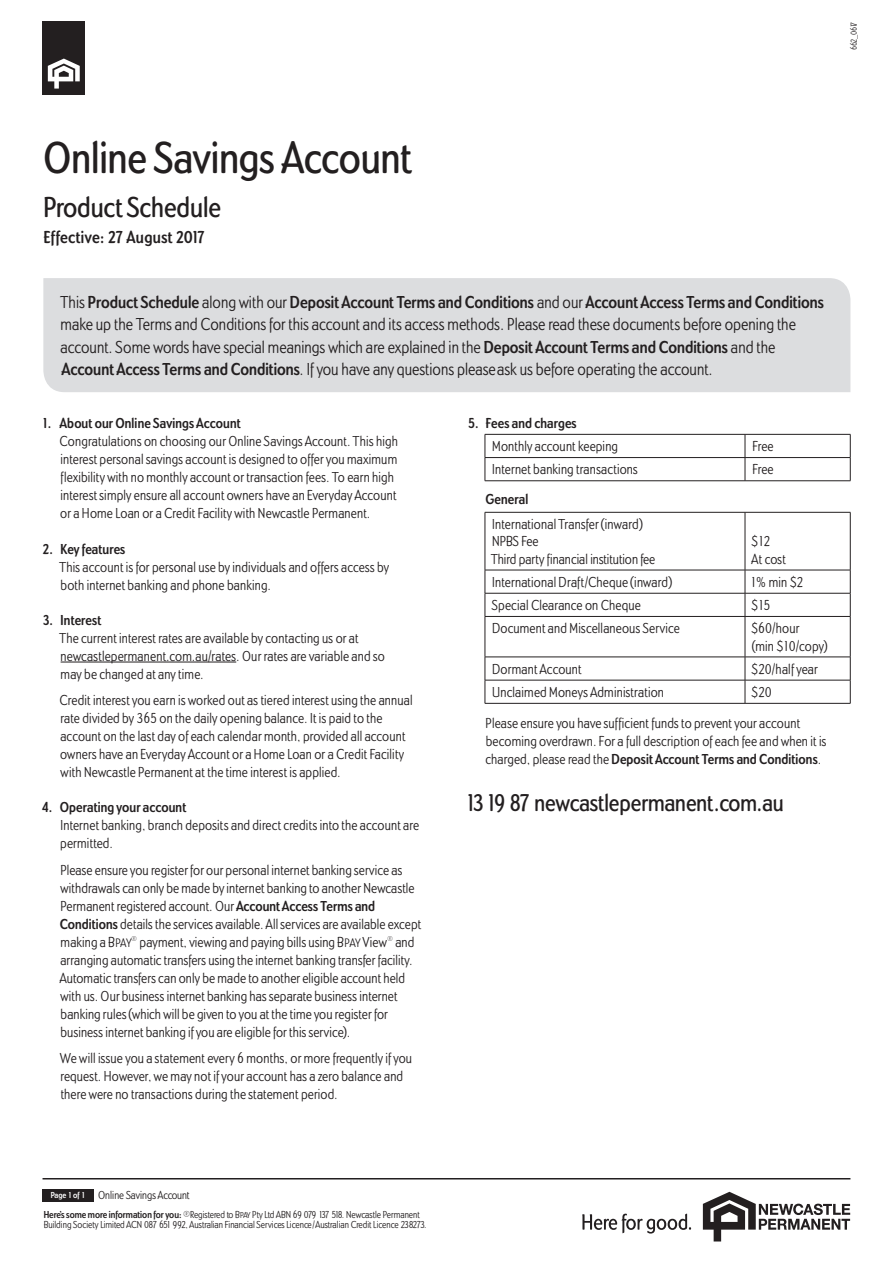
<style>
.page{position:relative;width:893px;height:1263px;background:#fff}
.page>*{position:absolute;margin:0;border:0;box-sizing:border-box;transform-origin:0 0}
.t1{font:500 condensed 46.5px "Dundee";letter-spacing:-.005em;color:#231f20}
.t2{font:500 condensed 30px "Dundee";color:#231f20}
.t3{font:500 condensed 25.2px "Dundee";color:#231f20}
.t4{font:300 condensed 18px/22.5px "Dundee";color:#231f20}
.t5{font:700 condensed 18px "Dundee";letter-spacing:.02em;color:#231f20}
.t6{font:300 condensed 15px/18px "Dundee";letter-spacing:.01em;color:#231f20}
.t7{font:700 condensed 15px "Dundee";letter-spacing:.01em;color:#231f20}
.t8{font:300 condensed 12px "Dundee";color:#231f20}
.t9{font:300 condensed 10.5px/10.5px "Dundee";color:#231f20}
.t10{font:700 condensed 9px "Dundee";color:#fff}
.t11{font:300 condensed 9px "Dundee";letter-spacing:-.1em;color:#231f20}
.s1{font-weight:700}
.s2{font-size:12.75px}
.s3{font-size:8.85px}
</style>
<div class="page">
<svg style="left:703px;top:1192px;width:147px;height:49px"></svg>
<svg style="left:582px;top:1213px;width:109px;height:20px"></svg>
<hr style="left:43px;top:1178px;width:807px;height:1px;background:#231f20">
<div style="left:43px;top:1189px;width:51px;height:12px;background:#231f20"></div>
<div style="left:43px;top:21px;width:42px;height:74px;background:#231f20"></div>
<svg style="left:48px;top:59px;width:32px;height:30px"></svg>
<div style="left:43px;top:278px;width:807px;height:114px;background:#dcdddf"></div>
<hr style="left:61px;top:662px;width:175px;height:1px;background:#231f20">
<svg style="left:485px;top:434px;width:366px;height:47px"></svg>
<hr style="left:485px;top:480px;width:260px;height:1px;background:#231f20">
<hr style="left:745px;top:480px;width:105px;height:1px;background:#231f20">
<svg style="left:486px;top:513px;width:364px;height:57px"></svg>
<svg style="left:486px;top:571px;width:364px;height:132px"></svg>
<hr style="left:485px;top:512px;width:260px;height:1px;background:#231f20">
<hr style="left:485px;top:512px;width:1px;height:58px;background:#231f20">
<hr style="left:745px;top:512px;width:105px;height:1px;background:#231f20">
<hr style="left:745px;top:512px;width:1px;height:58px;background:#231f20">
<hr style="left:850px;top:512px;width:1px;height:58px;background:#231f20">
<hr style="left:485px;top:570px;width:260px;height:1px;background:#231f20">
<hr style="left:745px;top:570px;width:105px;height:1px;background:#231f20">
<hr style="left:485px;top:593px;width:260px;height:1px;background:#231f20">
<svg style="left:485px;top:570px;width:1px;height:46px"></svg>
<hr style="left:745px;top:593px;width:105px;height:1px;background:#231f20">
<svg style="left:745px;top:570px;width:1px;height:46px"></svg>
<svg style="left:850px;top:570px;width:1px;height:46px"></svg>
<hr style="left:485px;top:616px;width:260px;height:1px;background:#231f20">
<hr style="left:485px;top:617px;width:1px;height:40px;background:#231f20">
<hr style="left:745px;top:616px;width:105px;height:1px;background:#231f20">
<hr style="left:745px;top:617px;width:1px;height:40px;background:#231f20">
<hr style="left:850px;top:617px;width:1px;height:40px;background:#231f20">
<hr style="left:485px;top:657px;width:260px;height:1px;background:#231f20">
<hr style="left:745px;top:657px;width:105px;height:1px;background:#231f20">
<hr style="left:485px;top:680px;width:260px;height:1px;background:#231f20">
<svg style="left:485px;top:657px;width:1px;height:46px"></svg>
<hr style="left:745px;top:680px;width:105px;height:1px;background:#231f20">
<svg style="left:745px;top:657px;width:1px;height:46px"></svg>
<svg style="left:850px;top:657px;width:1px;height:46px"></svg>
<hr style="left:485px;top:703px;width:260px;height:1px;background:#231f20">
<hr style="left:745px;top:703px;width:105px;height:1px;background:#231f20">
<p class="t11" style="left:848px;top:50px;width:30px;rotate:-90deg">662_0617</p>
<h1 class="t1" style="left:43px;top:130px;width:370px">Online Savings Account</h1>
<h2 class="t2" style="left:43px;top:190px;width:179px">Product Schedule</h2>
<p class="t5" style="left:44px;top:227px;width:163px">Effective: 27 August 2017</p>
<p class="t4" style="left:60px;top:290px;width:765px">This <span class="s1">Product Schedule</span> along with our <span class="s1">Deposit Account Terms and Conditions</span> and our <span class="s1">Account Access Terms and Conditions </span>make up the Terms and Conditions for this account and its access methods. Please read these documents before opening the account. Some words have special meanings which are explained in the <span class="s1">Deposit Account Terms and Conditions</span> and the <span class="s1">Account Access Terms and Conditions</span>. If you have any questions please ask us before operating the account.</p>
<p class="t7" style="left:41px;top:415px;width:201px">1. About our Online Savings Account</p>
<p class="t6" style="left:60px;top:432px;width:340px">Congratulations on choosing our Online Savings Account. This high interest personal savings account is designed to offer you maximum flexibility with no monthly account or transaction fees. To earn high interest simply ensure all account owners have an Everyday Account or a Home Loan or a Credit Facility with Newcastle Permanent.</p>
<p class="t7" style="left:42px;top:540px;width:85px">2. Key features</p>
<p class="t6" style="left:59px;top:557px;width:331px">This account is for personal use by individuals and offers access by both internet banking and phone banking.</p>
<p class="t7" style="left:43px;top:611px;width:60px">3. Interest</p>
<p class="t6" style="left:59px;top:628px;width:327px">The current interest rates are available by contacting us or at newcastlepermanent.com.au/rates. Our rates are variable and so may be changed at any time.</p>
<p class="t6" style="left:60px;top:691px;width:355px">Credit interest you earn is worked out as tiered interest using the annual rate divided by 365 on the daily opening balance. It is paid to the account on the last day of each calendar month, provided all account owners have an Everyday Account or a Home Loan or a Credit Facility with Newcastle Permanent at the time interest is applied.</p>
<p class="t7" style="left:42px;top:798px;width:146px">4. Operating your account</p>
<p class="t6" style="left:60px;top:816px;width:360px">Internet banking, branch deposits and direct credits into the account are permitted.</p>
<p class="t6" style="left:60px;top:860px;width:363px">Please ensure you register for our personal internet banking service as withdrawals can only be made by internet banking to another Newcastle Permanent registered account. Our <span class="s1">Account Access Terms and Conditions</span> details the services available. All services are available except making a B<span class="s2">PAY</span><sup>®</sup> payment, viewing and paying bills using B<span class="s2">PAY</span> View<sup>®</sup> and arranging automatic transfers using the internet banking transfer facility.<br>Automatic transfers can only be made to another eligible account held with us. Our business internet banking has separate business internet banking rules (which will be given to you at the time you register for business internet banking if you are eligible for this service).</p>
<p class="t6" style="left:60px;top:1049px;width:353px">We will issue you a statement every 6 months, or more frequently if you request. However, we may not if your account has a zero balance and there were no transactions during the statement period.</p>
<p class="t7" style="left:468px;top:414px;width:110px">5. Fees and charges</p>
<p class="t6" style="left:492px;top:437px;width:127px">Monthly account keeping</p>
<p class="t6" style="left:752px;top:437px;width:23px">Free</p>
<p class="t6" style="left:492px;top:460px;width:147px">Internet banking transactions</p>
<p class="t6" style="left:752px;top:460px;width:23px">Free</p>
<p class="t7" style="left:485px;top:490px;width:44px">General</p>
<p class="t6" style="left:491px;top:515px;width:166px;line-height:17.2px">International Transfer (inward)<br>NPBS Fee<br>Third party financial institution fee</p>
<p class="t6" style="left:751px;top:532px;width:36px;line-height:17.2px">$12<br>At cost</p>
<p class="t6" style="left:492px;top:572px;width:181px">International Draft/Cheque (inward)</p>
<p class="t6" style="left:750px;top:572px;width:55px">1% min $2</p>
<p class="t6" style="left:492px;top:596px;width:150px">Special Clearance on Cheque</p>
<p class="t6" style="left:751px;top:596px;width:21px">$15</p>
<p class="t6" style="left:492px;top:619px;width:189px">Document and Miscellaneous Service</p>
<p class="t6" style="left:751px;top:619px;width:77px;line-height:17.2px">$60/hour<br>(min $10/copy)</p>
<p class="t6" style="left:492px;top:659px;width:91px">Dormant Account</p>
<p class="t6" style="left:751px;top:659px;width:68px">$20/half year</p>
<p class="t6" style="left:492px;top:683px;width:173px">Unclaimed Moneys Administration</p>
<p class="t6" style="left:486px;top:676px;width:316px;line-height:31.3px;text-indent:266px">$20<br>Please ensure you have sufficient funds to prevent your account</p>
<p class="t6" style="left:485px;top:732px;width:343px">becoming overdrawn. For a full description of each fee and when it is charged, please read the <span class="s1">Deposit Account Terms and Conditions</span>.</p>
<h3 class="t3" style="left:464px;top:787px;width:321px">13 19 87 newcastlepermanent.com.au</h3>
<p class="t10" style="left:51px;top:1190px;width:36px">Page 1 of 1</p>
<p class="t8" style="left:98px;top:1188px;width:93px">Online Savings Account</p>
<p class="t9" style="left:44px;top:1209px;width:385px"><span class="s1">Here’s some more information for you:</span> ®Registered to B<span class="s3">PAY</span> Pty Ltd ABN 69 079 137 518. Newcastle Permanent<br>Building Society Limited ACN 087 651 992, Australian Financial Services Licence/Australian Credit Licence 238273.</p>
</div>
